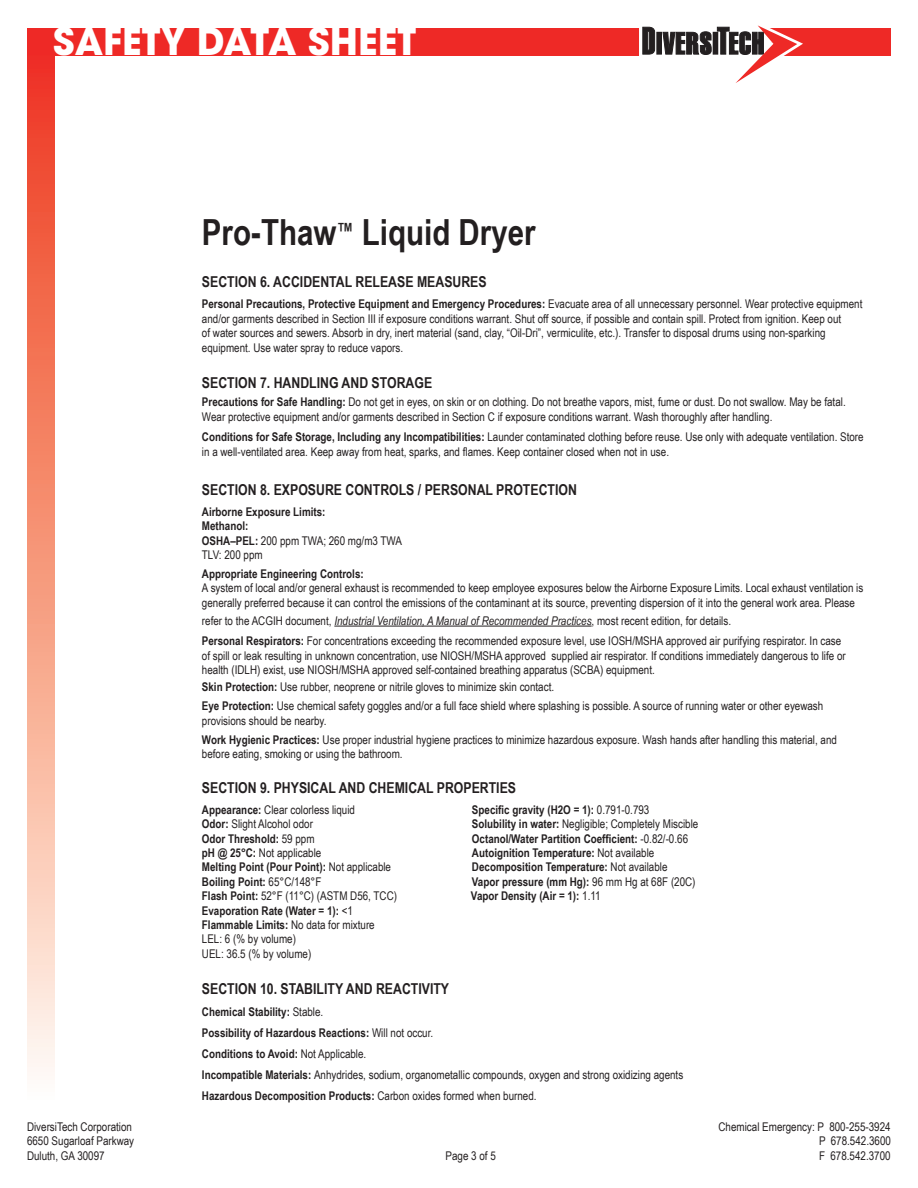
<style>
.page{position:relative;width:918px;height:1188px;background:#fff}
.page>*{position:absolute;margin:0;border:0;box-sizing:border-box;transform-origin:0 0}
.t1{font:700 37.5px "ITC Avant Garde Std";color:#fff}
.t2{font:700 36px "Arial Narrow";color:#231f20}
.t3{font:700 15px "Arial Narrow";color:#231f20}
.t4{font:12px/14.4px "Arial Narrow";color:#231f20}
.t5{font:700 12px/14.4px "Arial Narrow";color:#231f20}
.s1{font-weight:700}
.s2{font-weight:400}
.s3{font-style:italic}
</style>
<div class="page">
<div style="left:27px;top:29px;width:864px;height:27px;background:#ee2926"></div>
<div style="left:27px;top:56px;width:27px;height:1048px;background:linear-gradient(to bottom,#ee3819,#fffdee)"></div>
<svg style="left:639px;top:25px;width:164px;height:58px"></svg>
<hr style="left:334px;top:626px;width:258px;height:1px;background:#231f20">
<h1 class="t1" style="left:53px;top:16px;width:365px">SAFETY DATA SHEET</h1>
<h2 class="t2" style="left:202px;top:205px;width:335px">Pro-Thaw<sup>™</sup> Liquid Dryer</h2>
<p class="t3" style="left:202px;top:271px;width:286px">SECTION 6. ACCIDENTAL RELEASE MEASURES</p>
<p class="t4" style="left:202px;top:296px;width:662px"><span class="s1">Personal Precautions, Protective Equipment and Emergency Procedures:</span> Evacuate area of all unnecessary personnel. Wear protective equipment and/or garments described in Section III if exposure conditions warrant. Shut off source, if possible and contain spill. Protect from ignition. Keep out<br>of water sources and sewers. Absorb in dry, inert material (sand, clay, “Oil-Dri”, vermiculite, etc.). Transfer to disposal drums using non-sparking equipment. Use water spray to reduce vapors.</p>
<p class="t3" style="left:202px;top:372px;width:232px">SECTION 7. HANDLING AND STORAGE</p>
<p class="t4" style="left:202px;top:395px;width:645px"><span class="s1">Precautions for Safe Handling:</span> Do not get in eyes, on skin or on clothing. Do not breathe vapors, mist, fume or dust. Do not swallow. May be fatal.<br>Wear protective equipment and/or garments described in Section C if exposure conditions warrant. Wash thoroughly after handling.</p>
<p class="t4" style="left:202px;top:429px;width:663px"><span class="s1">Conditions for Safe Storage, Including any Incompatibilities:</span> Launder contaminated clothing before reuse. Use only with adequate ventilation. Store in a well-ventilated area. Keep away from heat, sparks, and flames. Keep container closed when not in use.</p>
<p class="t3" style="left:202px;top:478px;width:376px">SECTION 8. EXPOSURE CONTROLS / PERSONAL PROTECTION</p>
<p class="t5" style="left:202px;top:504px;width:202px">Airborne Exposure Limits:<br>Methanol:<br>OSHA–PEL: <span class="s2">200 ppm TWA; 260 mg/m3 TWA<br>TLV: 200 ppm</span></p>
<p class="t5" style="left:202px;top:566px;width:163px">Appropriate Engineering Controls:</p>
<p class="t4" style="left:202px;top:581px;width:663px">A system of local and/or general exhaust is recommended to keep employee exposures below the Airborne Exposure Limits. Local exhaust ventilation is generally preferred because it can control the emissions of the contaminant at its source, preventing dispersion of it into the general work area. Please</p>
<p class="t4" style="left:202px;top:610px;width:641px;line-height:20.4px">refer to the ACGIH document, <span class="s3">Industrial Ventilation, A Manual of Recommended Practices</span>, most recent edition, for details.<br><span class="s1">Personal Respirators:</span> For concentrations exceeding the recommended exposure level, use IOSH/MSHA approved air purifying respirator. In case</p>
<p class="t4" style="left:202px;top:648px;width:645px">of spill or leak resulting in unknown concentration, use NIOSH/MSHA approved supplied air respirator. If conditions immediately dangerous to life or health (IDLH) exist, use NIOSH/MSHA approved self-contained breathing apparatus (SCBA) equipment.</p>
<p class="t4" style="left:202px;top:677px;width:623px;line-height:18.9px"><span class="s1">Skin Protection:</span> Use rubber, neoprene or nitrile gloves to minimize skin contact.<br><span class="s1">Eye Protection:</span> Use chemical safety goggles and/or a full face shield where splashing is possible. A source of running water or other eyewash</p>
<p class="t4" style="left:202px;top:711px;width:637px;line-height:18.9px">provisions should be nearby.<br><span class="s1">Work Hygienic Practices:</span> Use proper industrial hygiene practices to minimize hazardous exposure. Wash hands after handling this material, and</p>
<p class="t4" style="left:202px;top:746px;width:202px">before eating, smoking or using the bathroom.</p>
<p class="t3" style="left:202px;top:777px;width:316px">SECTION 9. PHYSICAL AND CHEMICAL PROPERTIES</p>
<p class="t4" style="left:202px;top:802px;width:155px"><span class="s1">Appearance:</span> Clear colorless liquid</p>
<p class="t5" style="left:472px;top:802px;width:179px">Specific gravity (H2O = 1): <span class="s2">0.791-0.793</span></p>
<p class="t4" style="left:202px;top:816px;width:113px"><span class="s1">Odor:</span> Slight Alcohol odor</p>
<p class="t4" style="left:472px;top:816px;width:228px"><span class="s1">Solubility in water:</span> Negligible; Completely Miscible</p>
<p class="t5" style="left:202px;top:831px;width:114px">Odor Threshold: <span class="s2">59 ppm</span></p>
<p class="t5" style="left:472px;top:831px;width:218px">Octanol/Water Partition Coefficient: <span class="s2">-0.82/-0.66</span></p>
<p class="t4" style="left:202px;top:845px;width:121px"><span class="s1">pH @ 25°C:</span> Not applicable</p>
<p class="t5" style="left:472px;top:845px;width:184px">Autoignition Temperature: <span class="s2">Not available</span></p>
<p class="t5" style="left:202px;top:859px;width:191px">Melting Point (Pour Point): <span class="s2">Not applicable</span></p>
<p class="t5" style="left:472px;top:859px;width:197px">Decomposition Temperature: <span class="s2">Not available</span></p>
<p class="t5" style="left:202px;top:874px;width:121px">Boiling Point: <span class="s2">65°C/148°F</span></p>
<p class="t5" style="left:472px;top:874px;width:225px">Vapor pressure (mm Hg): <span class="s2">96 mm Hg at 68F (20C)</span></p>
<p class="t4" style="left:202px;top:888px;width:197px"><span class="s1">Flash Point:</span> 52°F (11°C) (ASTM D56, TCC)</p>
<p class="t5" style="left:471px;top:888px;width:131px">Vapor Density (Air = 1): <span class="s2">1.11</span></p>
<p class="t4" style="left:202px;top:903px;width:174px"><span class="s1">Evaporation Rate (Water = 1):</span> &lt;1<br><span class="s1">Flammable Limits:</span> No data for mixture<br>LEL: 6 (% by volume)<br>UEL: 36.5 (% by volume)</p>
<p class="t3" style="left:202px;top:977px;width:249px">SECTION 10. STABILITY AND REACTIVITY</p>
<p class="t4" style="left:202px;top:1000px;width:483px;line-height:21.1px"><span class="s1">Chemical Stability:</span> Stable.<br><span class="s1">Possibility of Hazardous Reactions:</span> Will not occur.<br><span class="s1">Conditions to Avoid:</span> Not Applicable.<br><span class="s1">Incompatible Materials:</span> Anhydrides, sodium, organometallic compounds, oxygen and strong oxidizing agents <span class="s1">Hazardous Decomposition Products:</span> Carbon oxides formed when burned.</p>
<p class="t4" style="left:27px;top:1119px;width:106px">DiversiTech Corporation</p>
<p class="t4" style="left:719px;top:1119px;width:174px">Chemical Emergency: P 800-255-3924</p>
<p class="t4" style="left:27px;top:1134px;width:109px">6650 Sugarloaf Parkway</p>
<p class="t4" style="left:819px;top:1134px;width:73px">P 678.542.3600</p>
<p class="t4" style="left:27px;top:1148px;width:79px">Duluth, GA 30097</p>
<p class="t4" style="left:446px;top:1148px;width:52px">Page 3 of 5</p>
<p class="t4" style="left:819px;top:1148px;width:73px">F 678.542.3700</p>
</div>
